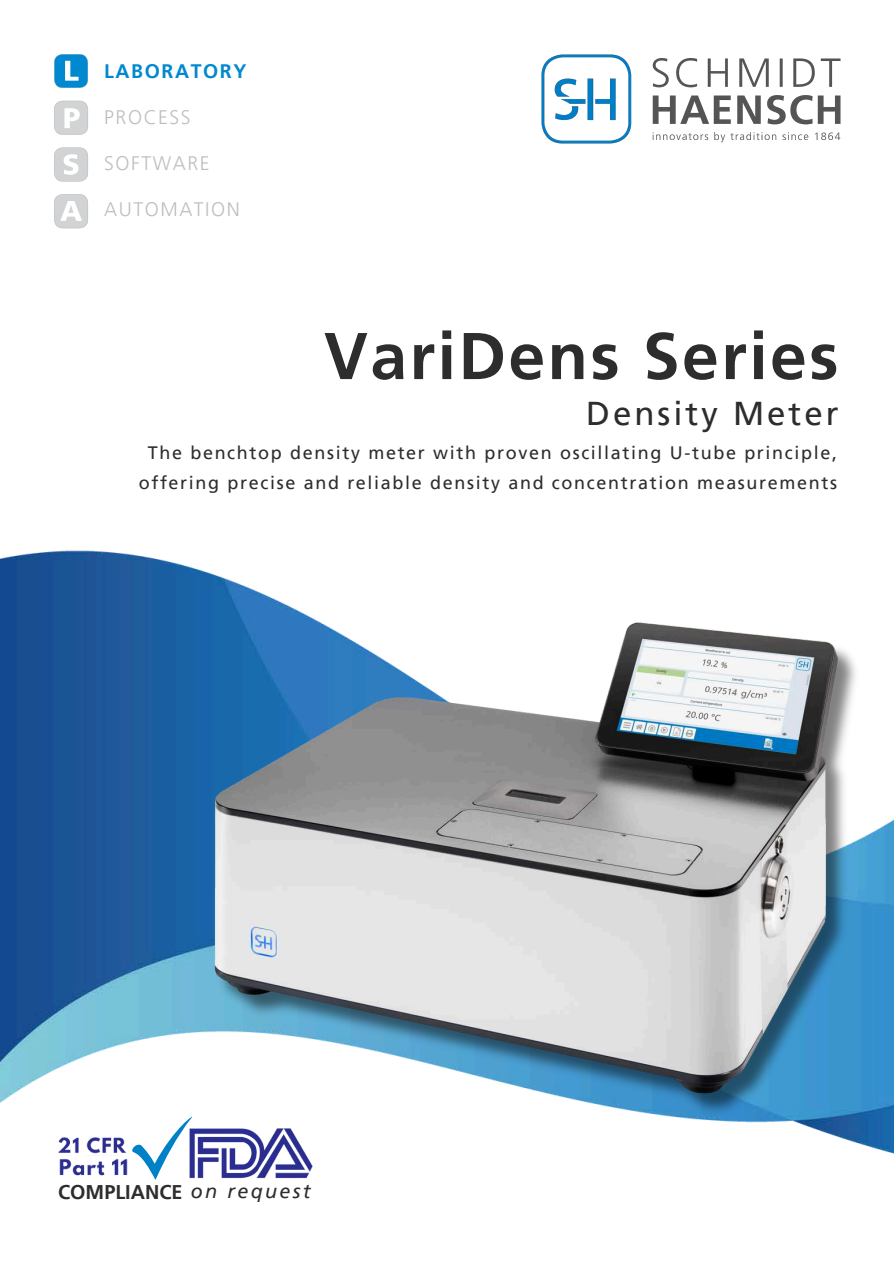
<style>
.page{position:relative;width:894px;height:1264px;background:#fff}
.page>*{position:absolute;margin:0;border:0;box-sizing:border-box;transform-origin:0 0}
.t1{font:700 66px "Frutiger LT Pro";letter-spacing:.035em;color:#2d2d2d}
.t2{font:33px "Frutiger LT Pro";letter-spacing:.09em;color:#2d2d2d}
.t3{font:700 19.8px "Frutiger LT Pro";color:#2d2d2d}
.t4{font:300 19.5px "Frutiger LT Pro";letter-spacing:.08em;color:#bcbec0}
.t5{font:700 19.5px "Frutiger LT Pro";letter-spacing:.08em;color:#0089cf}
.t6{font:18px/29.2px "Frutiger LT Pro";letter-spacing:.09em;color:#2d2d2d;text-align:center}
.s1{font-weight:400;font-style:italic}
</style>
<div class="page">
<img style="left:0;top:100px;width:297px;height:1080px">
<svg style="left:54px;top:54px;width:34px;height:34px"></svg>
<svg style="left:54px;top:147px;width:34px;height:34px"></svg>
<svg style="left:54px;top:101px;width:34px;height:34px"></svg>
<svg style="left:54px;top:194px;width:34px;height:34px"></svg>
<img style="left:167px;top:610px;width:726px;height:544px">
<img style="left:168px;top:1126px;width:165px;height:54px">
<img style="left:54px;top:1134px;width:76px;height:21px">
<img style="left:54px;top:1155px;width:76px;height:23px">
<svg style="left:130px;top:1112px;width:66px;height:67px"></svg>
<img style="left:541px;top:54px;width:300px;height:90px">
<h2 class="t5" style="left:104px;top:59px;width:144px">LABORATORY</h2>
<h2 class="t4" style="left:104px;top:105px;width:88px">PROCESS</h2>
<h2 class="t4" style="left:104px;top:151px;width:107px">SOFTWARE</h2>
<h2 class="t4" style="left:104px;top:198px;width:137px">AUTOMATION</h2>
<p class="t1" style="left:324px;top:315px;width:516px">VariDens Series</p>
<h1 class="t2" style="left:586px;top:393px;width:254px">Density Meter</h1>
<p class="t6" style="left:139px;top:438px;width:699px">The benchtop density meter with proven oscillating U-tube principle, offering precise and reliable density and concentration measurements</p>
<p class="t3" style="left:58px;top:1179px;width:254px">COMPLIANCE <span class="s1">on request</span></p>
</div>
